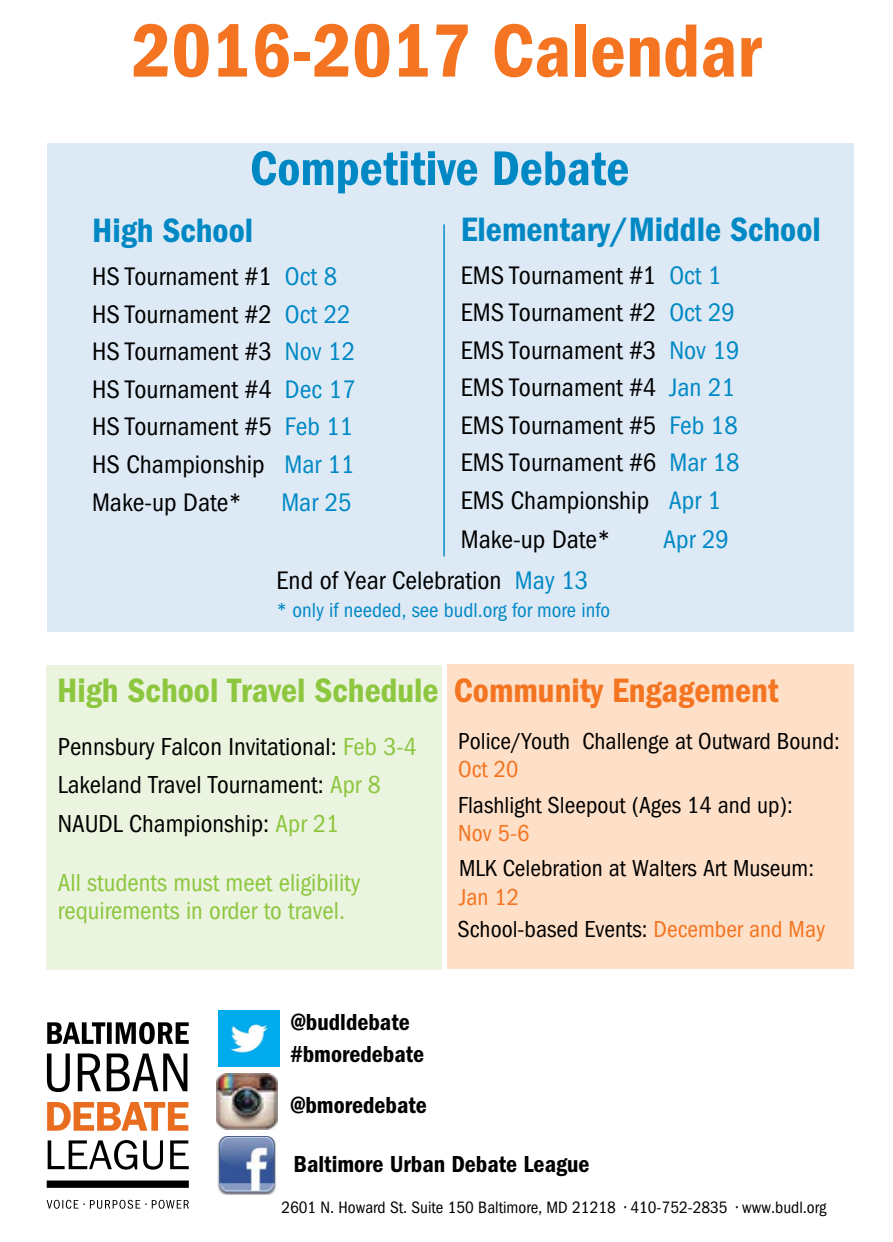
<style>
.page{position:relative;width:893px;height:1242px;background:#fff}
.page>*{position:absolute;margin:0;border:0;box-sizing:border-box;transform-origin:0 0}
.t1{font:78px "ITC Franklin Gothic Std Dm Cd";color:#f47421}
.t2{font:50.4px "ITC Franklin Gothic Std Dm Cd";color:#0088c5}
.t3{font:35.1px "ITC Franklin Gothic Std Dm Cd";color:#8dc63f}
.t4{font:35.1px "ITC Franklin Gothic Std Dm Cd";color:#0088c5}
.t5{font:condensed 26.4px/37.8px "ITC Franklin Gothic Std";color:#000}
.t6{font:condensed 26.4px "ITC Franklin Gothic Std";color:#0088c5}
.t7{font:condensed 25.5px/38.1px "ITC Franklin Gothic Std";color:#000}
.t8{font:condensed 25.5px/28.5px "ITC Franklin Gothic Std";color:#8cc63e}
.t9{font:condensed 24px "ITC Franklin Gothic Std";color:#000}
.t10{font:24px "ITC Franklin Gothic Std Dm Cd";color:#000}
.t11{font:condensed 24px "ITC Franklin Gothic Std";color:#f37320}
.t12{font:24px "ITC Franklin Gothic Std Dm Cd";color:#040201}
.t13{font:condensed 21px "ITC Franklin Gothic Std";color:#0088c5}
.t14{font:condensed 17.1px "ITC Franklin Gothic Std";color:#000}
.s1{color:#0088c5}
.s2{color:#f47421}
.s3{color:#8cc63e}
.s4{color:#f37320}
</style>
<div class="page">
<svg style="left:47px;top:1200px;width:142px;height:9px"></svg>
<svg style="left:48px;top:1140px;width:141px;height:30px"></svg>
<svg style="left:47px;top:1102px;width:141px;height:29px"></svg>
<svg style="left:47px;top:1054px;width:140px;height:38px"></svg>
<svg style="left:47px;top:1022px;width:142px;height:22px"></svg>
<div style="left:47px;top:1181px;width:142px;height:7px;background:#000"></div>
<div style="left:447px;top:665px;width:406px;height:304px;background:#fedfc7"></div>
<div style="left:46px;top:665px;width:396px;height:304px;background:#ebf4de"></div>
<div style="left:47px;top:143px;width:807px;height:489px;background:#ddeaf5"></div>
<hr style="left:443px;top:224px;width:2px;height:332px;background:#0088c5">
<img style="left:219px;top:1011px;width:60px;height:56px">
<img style="left:216px;top:1074px;width:61px;height:56px">
<img style="left:217px;top:1136px;width:59px;height:59px">
<h1 class="t1" style="left:132px;top:6px;width:631px">2016-2017 Calendar</h1>
<h2 class="t2" style="left:250px;top:139px;width:381px">Competitive Debate</h2>
<h3 class="t4" style="left:92px;top:210px;width:163px">High School</h3>
<p class="t5" style="left:92px;top:258px;width:265px">HS Tournament #1 <span class="s1">Oct 8<br></span>HS Tournament #2 <span class="s1">Oct 22<br></span>HS Tournament #3 <span class="s1">Nov 12<br></span>HS Tournament #4 <span class="s1">Dec 17<br></span>HS Tournament #5 <span class="s1">Feb 11<br></span>HS Championship <span class="s1">Mar 11<br></span>Make-up Date*</p>
<p class="t6" style="left:281px;top:487px;width:72px">Mar 25</p>
<h3 class="t4" style="left:461px;top:210px;width:362px">Elementary/Middle School</h3>
<p class="t5" style="left:461px;top:256px;width:280px">EMS Tournament #1 <span class="s1">Oct 1<br></span>EMS Tournament #2 <span class="s1">Oct 29<br></span>EMS Tournament #3 <span class="s1">Nov 19<br></span>EMS Tournament #4 <span class="s1">Jan 21<br></span>EMS Tournament #5 <span class="s1">Feb 18<br></span>EMS Tournament #6 <span class="s1">Mar 18<br></span>EMS Championship <span class="s1">Apr 1<br></span>Make-up Date*</p>
<p class="t6" style="left:663px;top:524px;width:67px">Apr 29</p>
<p class="t5" style="left:277px;top:562px;width:313px">End of Year Celebration <span class="s1">May 13</span></p>
<p class="t13" style="left:277px;top:599px;width:335px">* only if needed, see budl.org for more info</p>
<h3 class="t3" style="left:57px;top:671px;width:723px">High School Travel Schedule <span class="s2">Community Engagement</span></h3>
<p class="t7" style="left:58px;top:728px;width:360px">Pennsbury Falcon Invitational: <span class="s3">Feb 3-4<br></span>Lakeland Travel Tournament: <span class="s3">Apr 8<br></span>NAUDL Championship: <span class="s3">Apr 21</span></p>
<p class="t8" style="left:58px;top:868px;width:304px">All students must meet eligibility requirements in order to travel.</p>
<p class="t9" style="left:458px;top:727px;width:383px">Police/Youth Challenge at Outward Bound:</p>
<p class="t11" style="left:458px;top:756px;width:61px">Oct 20</p>
<p class="t9" style="left:458px;top:791px;width:336px">Flashlight Sleepout (Ages 14 and up):</p>
<p class="t11" style="left:458px;top:819px;width:73px">Nov 5-6</p>
<p class="t9" style="left:459px;top:855px;width:356px">MLK Celebration at Walters Art Museum:</p>
<p class="t11" style="left:459px;top:883px;width:61px">Jan 12</p>
<p class="t9" style="left:458px;top:915px;width:369px">School-based Events: <span class="s4">December and May</span></p>
<p class="t10" style="left:291px;top:1008px;width:120px">@budldebate</p>
<p class="t12" style="left:291px;top:1040px;width:135px">#bmoredebate</p>
<p class="t10" style="left:290px;top:1091px;width:138px">@bmoredebate</p>
<p class="t10" style="left:294px;top:1150px;width:297px">Baltimore Urban Debate League</p>
<p class="t14" style="left:281px;top:1198px;width:546px">2601 N. Howard St. Suite 150 Baltimore, MD 21218 • 410-752-2835 • www.budl.org</p>
</div>
